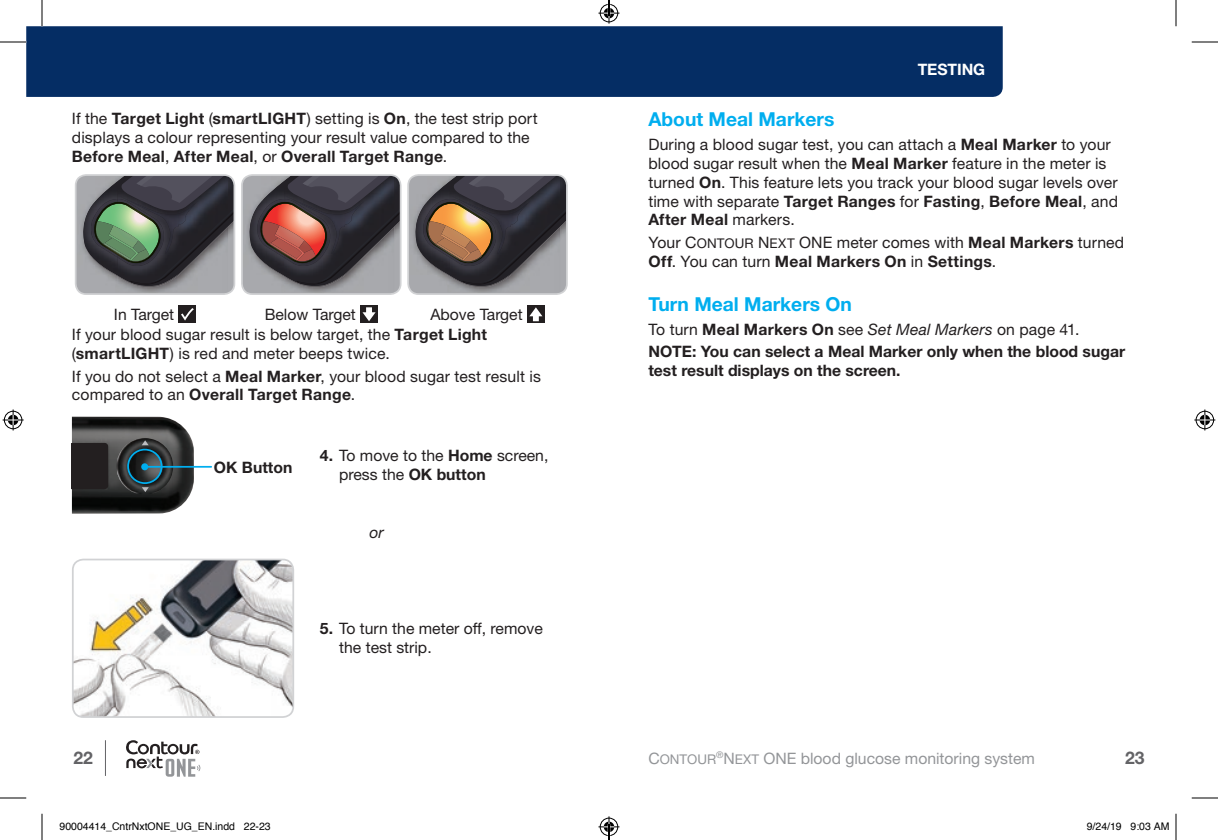
<style>
.page{position:relative;width:1218px;height:840px;background:#fff}
.page>*{position:absolute;margin:0;border:0;box-sizing:border-box;transform-origin:0 0}
.t1{font:700 19.25px "Helvetica Neue LT Std";color:#00aeef}
.t2{font:700 17.5px "Helvetica Neue LT Std";color:#636366}
.t3{font:15.75px/18.9px "Helvetica Neue LT Std";letter-spacing:.01em;color:#231f20}
.t4{font:700 15.75px/22.4px "Helvetica Neue LT Std";color:#231f20}
.t5{font:700 15.75px/18.9px "Helvetica Neue LT Std";letter-spacing:.02em;color:#231f20}
.t6{font:15.75px "Helvetica Neue LT Std";color:#939598}
.t7{font:700 15.75px "Helvetica Neue LT Std";letter-spacing:-.005em;color:#fff}
.t8{font:italic 15.75px "Helvetica Neue LT Std";color:#231f20}
.t9{font:13.47px "Helvetica Neue LT Std Roman SC850";letter-spacing:.015em;color:#231f20}
.t10{font:13.47px "Helvetica Neue LT Std Roman SC850";color:#939598}
.t11{font:10.5px "Helvetica";color:#000}
.s1{font-weight:700}
.s2{font-family:"Helvetica Neue LT Pro"}
.s3{font-weight:400}
.s4{font-family:"Helvetica Neue LT Pro";font-size:15.75px}
.s5{font-size:15.75px}
.s6{font-family:"Helvetica Neue LT Pro";font-weight:400}
.s7{font-weight:400;font-style:italic}
.s8{font-family:"Helvetica Neue LT Std Roman SC850"}
.s9{font-family:"Helvetica Neue LT Std Roman SC850";font-size:13.47px}
</style>
<div class="page">
<svg style="left:77px;top:176px;width:156px;height:117px"></svg>
<div style="left:75px;top:174px;width:160px;height:121px;border:2px solid #d1d2d4;border-radius:10px"></div>
<svg style="left:244px;top:177px;width:155px;height:115px"></svg>
<div style="left:241px;top:174px;width:161px;height:121px;border:2px solid #d1d2d4;border-radius:10px"></div>
<svg style="left:410px;top:177px;width:155px;height:115px"></svg>
<div style="left:407px;top:174px;width:161px;height:121px;border:2px solid #d1d2d4;border-radius:10px"></div>
<div style="left:179px;top:305px;width:17px;height:18px;background:#231f20"></div>
<svg style="left:181px;top:308px;width:13px;height:13px"></svg>
<div style="left:360px;top:306px;width:18px;height:17px;background:#231f20"></div>
<svg style="left:362px;top:307px;width:14px;height:14px"></svg>
<div style="left:527px;top:306px;width:18px;height:17px;background:#231f20"></div>
<svg style="left:529px;top:307px;width:13px;height:14px"></svg>
<img style="left:72px;top:417px;width:122px;height:97px">
<img style="left:116px;top:438px;width:57px;height:57px">
<div style="left:72px;top:443px;width:36px;height:47px;background:#231f20"></div>
<svg style="left:142px;top:440px;width:7px;height:5px"></svg>
<svg style="left:142px;top:487px;width:7px;height:5px"></svg>
<div style="left:127px;top:449px;width:35px;height:35px;border:2px solid #00aeef;border-radius:50%"></div>
<hr style="left:145px;top:466px;width:66px;height:2px;background:#00aeef">
<div style="left:141px;top:463px;width:7px;height:7px;background:#00aeef;border-radius:50%"></div>
<img style="left:73px;top:560px;width:220px;height:155px">
<div style="left:72px;top:559px;width:222px;height:159px;border:2px solid #d1d2d4;border-radius:10px"></div>
<hr style="left:105px;top:740px;width:1px;height:36px;background:#636366">
<svg style="left:126px;top:740px;width:74px;height:37px"></svg>
<div style="left:26px;top:26px;width:977px;height:71px;background:#052d64"></div>
<svg style="left:0;top:42px;width:26px;height:1px"></svg>
<svg style="left:1192px;top:42px;width:26px;height:1px"></svg>
<svg style="left:0;top:798px;width:26px;height:1px"></svg>
<svg style="left:1192px;top:798px;width:26px;height:1px"></svg>
<svg style="left:42px;top:0;width:1px;height:26px"></svg>
<svg style="left:42px;top:814px;width:1px;height:26px"></svg>
<svg style="left:1176px;top:0;width:1px;height:26px"></svg>
<svg style="left:1176px;top:814px;width:1px;height:26px"></svg>
<svg style="left:3px;top:410px;width:21px;height:20px"></svg>
<svg style="left:1194px;top:410px;width:21px;height:20px"></svg>
<svg style="left:598px;top:0;width:22px;height:24px"></svg>
<svg style="left:598px;top:816px;width:22px;height:24px"></svg>
<p class="t3" style="left:72px;top:109px;width:467px">If the <span class="s1">Target Light</span> (<span class="s1">smartLIGHT</span>) setting is <span class="s1">On</span>, the test strip port displays a colour representing your result value compared to the<br><span class="s1">Before Meal</span>, <span class="s1">After Meal</span>, or <span class="s1">Overall Target Range</span>.</p>
<p class="t3" style="left:72px;top:303px;width:452px;line-height:20.7px;text-indent:358px">Above Target<br>If your blood sugar result is below target, the <span class="s1">Target Light</span></p>
<p class="t3" style="left:72px;top:342px;width:470px;line-height:22.4px">(<span class="s1">smartLIGHT</span>) is red and meter beeps twice.<br><span class="s2">If you do not select a</span> <span class="s1">Meal Marker</span>, your blood sugar test result is</p>
<p class="t5" style="left:72px;top:385px;width:285px"><span class="s3">compared to an</span> Overall Target Range<span class="s3">.</span></p>
<p class="t3" style="left:114px;top:304px;width:62px">In Target</p>
<p class="t3" style="left:265px;top:304px;width:93px">Below Target</p>
<p class="t4" style="left:214px;top:456px;width:80px">OK Button</p>
<p class="t3" style="left:339px;top:446px;width:211px;text-indent:-19px"><span class="s1">4.</span> To move to the <span class="s1">Home</span> screen, press the <span class="s1">OK button</span></p>
<p class="t8" style="left:369px;top:523px;width:16px">or</p>
<p class="t3" style="left:339px;top:619px;width:205px;text-indent:-19px"><span class="s1">5.</span> To turn the meter off, remove the test strip.</p>
<p class="t7" style="left:918px;top:60px;width:69px">TESTING</p>
<p class="t1" style="left:648px;top:107px;width:188px">About Meal Markers</p>
<p class="t3" style="left:648px;top:135px;width:471px">During a blood sugar test, you can attach a <span class="s1">Meal Marker</span> to your blood sugar result when the <span class="s1">Meal Marker</span> feature in the meter is turned <span class="s1">On</span>. This feature lets you track your blood sugar levels over time with separate <span class="s1">Target Ranges</span> for <span class="s1">Fasting</span>, <span class="s1">Before Meal</span>, and <span class="s1">After Meal</span> markers.</p>
<p class="t9" style="left:648px;top:235px;width:163px"><span class="s4">Your</span> <span class="s5">C</span>ONTOUR <span class="s5">N</span> EXT <span class="s5">ONE</span></p>
<p class="t5" style="left:648px;top:232px;width:477px;text-indent:188px"><span class="s3">meter comes with</span> Meal Markers <span class="s3">turned<br></span>Off<span class="s3">. You can turn</span> Meal Markers On <span class="s3">in</span> Settings<span class="s3">.</span></p>
<p class="t1" style="left:648px;top:292px;width:205px">Turn Meal Markers On</p>
<p class="t4" style="left:648px;top:318px;width:478px"><span class="s6">To turn</span> Meal Markers On <span class="s3">see</span> <span class="s7">Set Meal Markers</span> <span class="s3">on page 41.<br></span>NOTE: You can select a Meal Marker only when the blood sugar</p>
<p class="t4" style="left:648px;top:359px;width:254px">test result displays on the screen.</p>
<p class="t2" style="left:74px;top:747px;width:21px">22</p>
<p class="t10" style="left:648px;top:751px;width:69px"><span class="s5">C</span>ONTOUR</p>
<p class="t2" style="left:1125px;top:747px;width:21px">23</p>
<p class="t6" style="left:716px;top:749px;width:320px"><sup>®</sup><span class="s8">N</span> <span class="s9">EXT</span> ONE blood glucose monitoring system</p>
<p class="t11" style="left:60px;top:818px;width:213px">90004414_CntrNxtONE_UG_EN.indd 22-23</p>
<p class="t11" style="left:1087px;top:818px;width:84px">9/24/19 9:03 AM</p>
</div>
